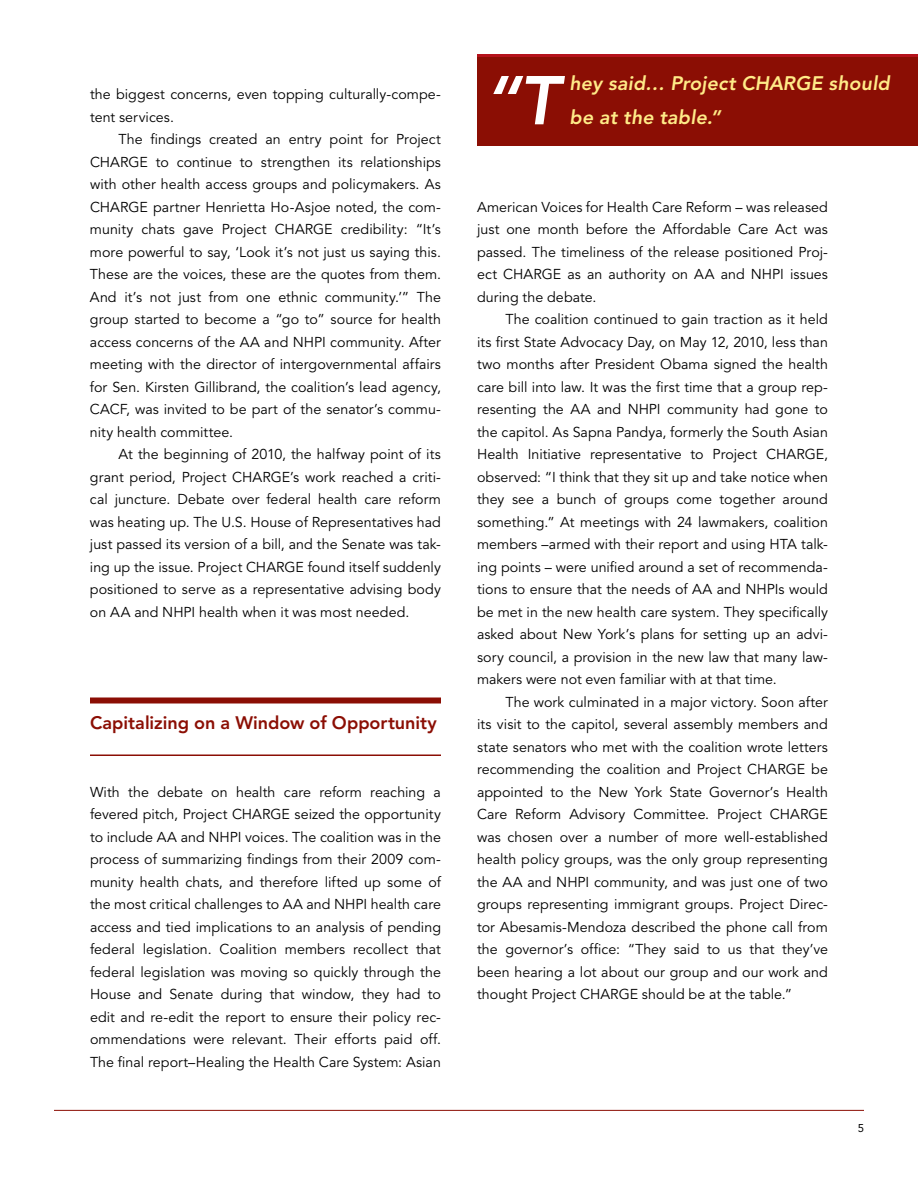
<style>
.page{position:relative;width:918px;height:1188px;background:#fff}
.page>*{position:absolute;margin:0;border:0;box-sizing:border-box;transform-origin:0 0}
.t1{font:italic 800 68.25px "Avenir";color:#fff}
.t2{font:italic 800 19.5px/34.5px "Avenir";letter-spacing:.01em;color:#ffeb88}
.t3{font:800 18px "Avenir";letter-spacing:-.005em;color:#8b0e04}
.t4{font:14.25px/22.5px "Avenir";letter-spacing:.005em;color:#000;text-align:justify}
.t5{font:11.25px "Avenir";color:#000}
</style>
<div class="page">
<div style="left:90px;top:698px;width:351px;height:6px;background:#8b0e04"></div>
<hr style="left:90px;top:754px;width:351px;height:2px;background:#8b0e04">
<div style="left:477px;top:57px;width:441px;height:89px;background:#8b0e04"></div>
<hr style="left:477px;top:54px;width:441px;height:3px;background:#b5121b">
<hr style="left:54px;top:1110px;width:810px;height:1px;background:#8b0e04">
<p class="t4" style="left:90px;top:83px;width:353px">the biggest concerns, even topping culturally-compe&shy;tent services.</p>
<p class="t4" style="left:90px;top:128px;width:353px;text-indent:29px">The findings created an entry point for Project Charge to continue to strengthen its relationships with other health access groups and policymakers. As Charge partner H enrietta H o-Asjoe noted, the com&shy;munity chats gave Project Charge credibility: “It’s more powerful to say, ‘Look it’s not just us saying this.<br>These are the voices, these are the quotes from them.<br>And it’s not just from one ethnic community.’” The group started to become a “go to” source for health access concerns of the AA and NH PI community. After meeting with the director of intergovernmental affairs for Sen. Kirsten Gillibrand, the coalition’s lead agency, CACF, was invited to be part of the senator’s commu&shy;nity health committee.</p>
<p class="t4" style="left:90px;top:443px;width:353px;text-indent:29px">At the beginning of 2010, the halfway point of its grant period, Project Charge’s work reached a criti&shy;cal juncture. Debate over federal health care reform was heating up. The U.S. H ouse of Representatives had just passed its version of a bill, and the Senate was tak&shy;ing up the issue. Project Charge found itself suddenly positioned to serve as a representative advising body on AA and NH PI health when it was most needed.</p>
<p class="t3" style="left:90px;top:712px;width:348px">Capitalizing on a Window of Opportunity</p>
<p class="t4" style="left:90px;top:781px;width:353px">With the debate on health care reform reaching a fevered pitch, Project Charge seized the opportunity to include AA and NH PI voices. The coalition was in the process of summarizing findings from their 2009 com&shy;munity health chats, and therefore lifted up some of the most critical challenges to AA and NH PI health care access and tied implications to an analysis of pending federal legislation. Coalition members recollect that federal legislation was moving so quickly through the House and Senate during that window, they had to edit and re-edit the report to ensure their policy rec&shy;ommendations were relevant. Their efforts paid off.<br>The final report–Healing the Health Care System: Asian</p>
<h1 class="t1" style="left:485px;top:60px;width:75px">“T</h1>
<h2 class="t2" style="left:570px;top:66px;width:322px">hey said… Project CHARGE should be at the table.”</h2>
<p class="t4" style="left:477px;top:196px;width:353px">American Voices for H ealth Care Reform – was released just one month before the Affordable Care Act was passed. The timeliness of the release positioned Proj&shy;ect Charge as an authority on AA and NH PI issues during the debate.</p>
<p class="t4" style="left:477px;top:308px;width:353px;text-indent:29px">The coalition continued to gain traction as it held its first State Advocacy Day, on May 12, 2010, less than two months after President Obama signed the health care bill into law. It was the first time that a group rep&shy;resenting the AA and NH PI community had gone to the capitol. As Sapna Pandya, formerly the South Asian H ealth Initiative representative to Project Charge, observed: “I think that they sit up and take notice when they see a bunch of groups come together around something.” At meetings with 24 lawmakers, coalition members –armed with their report and using HTA talk&shy;ing points – were unified around a set of recommenda&shy;tions to ensure that the needs of AA and NH PIs would be met in the new health care system. They specifically asked about New York’s plans for setting up an advi&shy;sory council, a provision in the new law that many law&shy;makers were not even familiar with at that time.</p>
<p class="t4" style="left:477px;top:691px;width:353px;text-indent:29px">The work culminated in a major victory. Soon after its visit to the capitol, several assembly members and state senators who met with the coalition wrote letters recommending the coalition and Project Charge be appointed to the New York State Governor’s H ealth Care Reform Advisory Committee. Project Charge was chosen over a number of more well-established health policy groups, was the only group representing the AA and NH PI community, and was just one of two groups representing immigrant groups. Project Direc&shy;tor Abesamis-Mendoza described the phone call from the governor’s office: “They said to us that they’ve been hearing a lot about our group and our work and thought Project Charge should be at the table.”</p>
<p class="t5" style="left:858px;top:1121px;width:8px">5</p>
</div>
